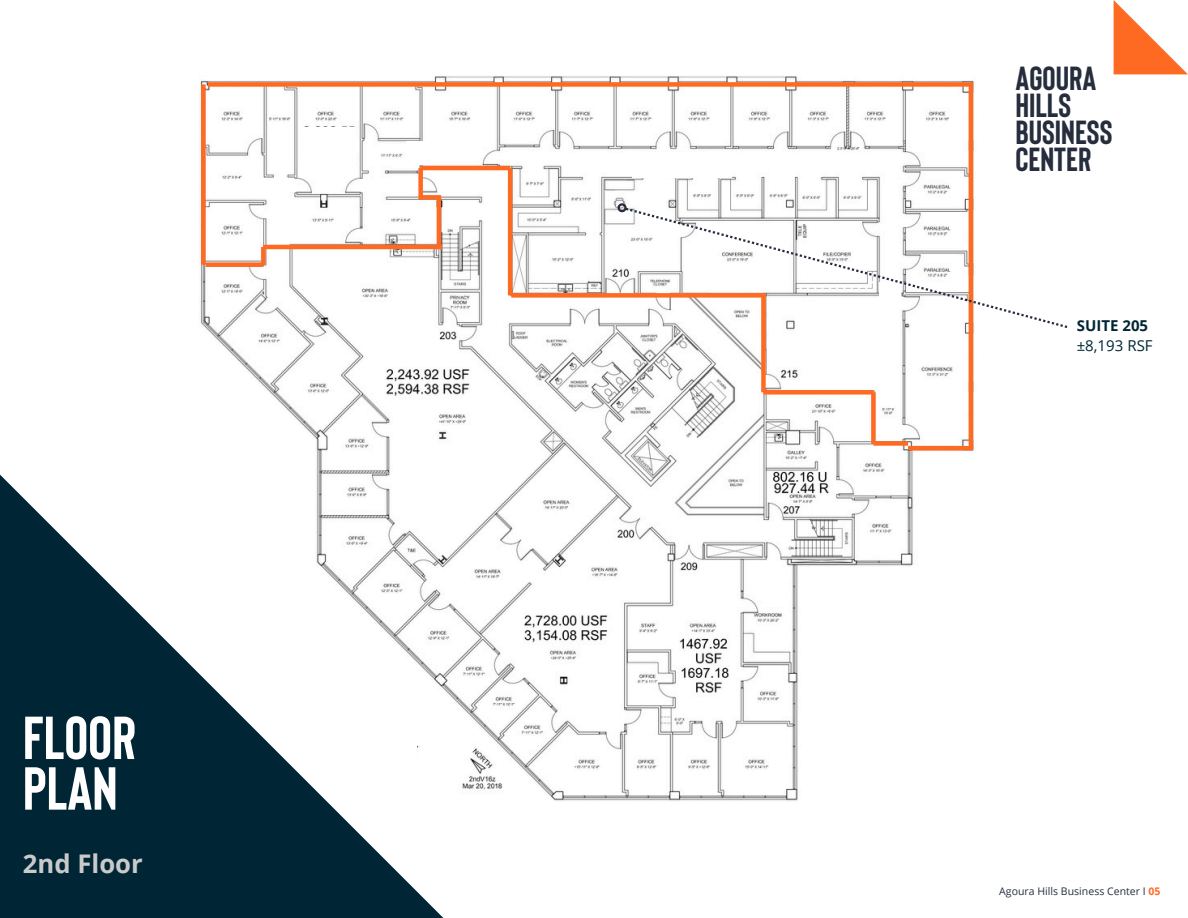
<style>
.page{position:relative;width:1188px;height:918px;background:#fff}
.page>*{position:absolute;margin:0;border:0;box-sizing:border-box;transform-origin:0 0}
.t1{font:700 60.45px/50.7px "Bison";color:#fff}
.t2{font:700 33.45px/27px "Bison";color:#262e3d}
.t3{font:700 25.65px "Open Sans";color:#cacaca}
.t4{font:15px "Open Sans";color:#002635}
.t5{font:700 15px "Open Sans";color:#002635}
.t6{font:10.5px "Open Sans";color:#262e3d}
.s1{font-weight:700;color:#ff6a23}
</style>
<div class="page">
<img style="left:200px;top:50px;width:970px;height:751px">
<svg style="left:1114px;top:0;width:74px;height:74px"></svg>
<svg style="left:0;top:475px;width:443px;height:443px"></svg>
<hr style="left:263px;top:245px;width:179px;height:4px;background:#ff6a23">
<div style="left:261px;top:247px;width:5px;height:18px;background:#ff6a23"></div>
<div style="left:206px;top:262px;width:57px;height:5px;background:#ff6a23"></div>
<div style="left:201px;top:84px;width:5px;height:181px;background:#ff6a23"></div>
<div style="left:208px;top:82px;width:765px;height:5px;background:#ff6a23"></div>
<hr style="left:969px;top:84px;width:4px;height:364px;background:#ff6a23">
<hr style="left:908px;top:446px;width:65px;height:4px;background:#ff6a23">
<div style="left:763px;top:390px;width:110px;height:5px;background:#ff6a23"></div>
<div style="left:871px;top:392px;width:5px;height:51px;background:#ff6a23"></div>
<div style="left:873px;top:441px;width:35px;height:5px;background:#ff6a23"></div>
<div style="left:761px;top:295px;width:5px;height:97px;background:#ff6a23"></div>
<div style="left:511px;top:293px;width:255px;height:5px;background:#ff6a23"></div>
<hr style="left:508px;top:168px;width:4px;height:127px;background:#ff6a23">
<hr style="left:421px;top:166px;width:89px;height:4px;background:#ff6a23">
<div style="left:418px;top:168px;width:5px;height:32px;background:#ff6a23"></div>
<div style="left:420px;top:195px;width:21px;height:5px;background:#ff6a23"></div>
<hr style="left:437px;top:197px;width:4px;height:50px;background:#ff6a23">
<div style="left:301px;top:127px;width:55px;height:50px;background:#fff"></div>
<div style="left:316px;top:138px;width:26px;height:49px;background:#fff"></div>
<div style="left:390px;top:177px;width:26px;height:17px;background:#fff"></div>
<div style="left:632px;top:152px;width:100px;height:25px;background:#fff"></div>
<div style="left:801px;top:308px;width:84px;height:45px;background:#fff"></div>
<div style="left:407px;top:141px;width:26px;height:24px;background:#fff"></div>
<svg style="left:626px;top:208px;width:441px;height:120px"></svg>
<svg style="left:615px;top:201px;width:14px;height:14px"></svg>
<h1 class="t1" style="left:23px;top:709px;width:115px">FLOOR<br>PLAN</h1>
<h3 class="t3" style="left:23px;top:845px;width:122px">2nd Floor</h3>
<h2 class="t2" style="left:1015px;top:63px;width:98px">AGOURA<br>HILLS<br>BUSINESS<br>CENTER</h2>
<h3 class="t5" style="left:1077px;top:315px;width:73px">SUITE 205</h3>
<h3 class="t4" style="left:1077px;top:335px;width:77px">±8,193 RSF</h3>
<p class="t6" style="left:999px;top:883px;width:163px">Agoura Hills Business Center I <span class="s1">05</span></p>
</div>
